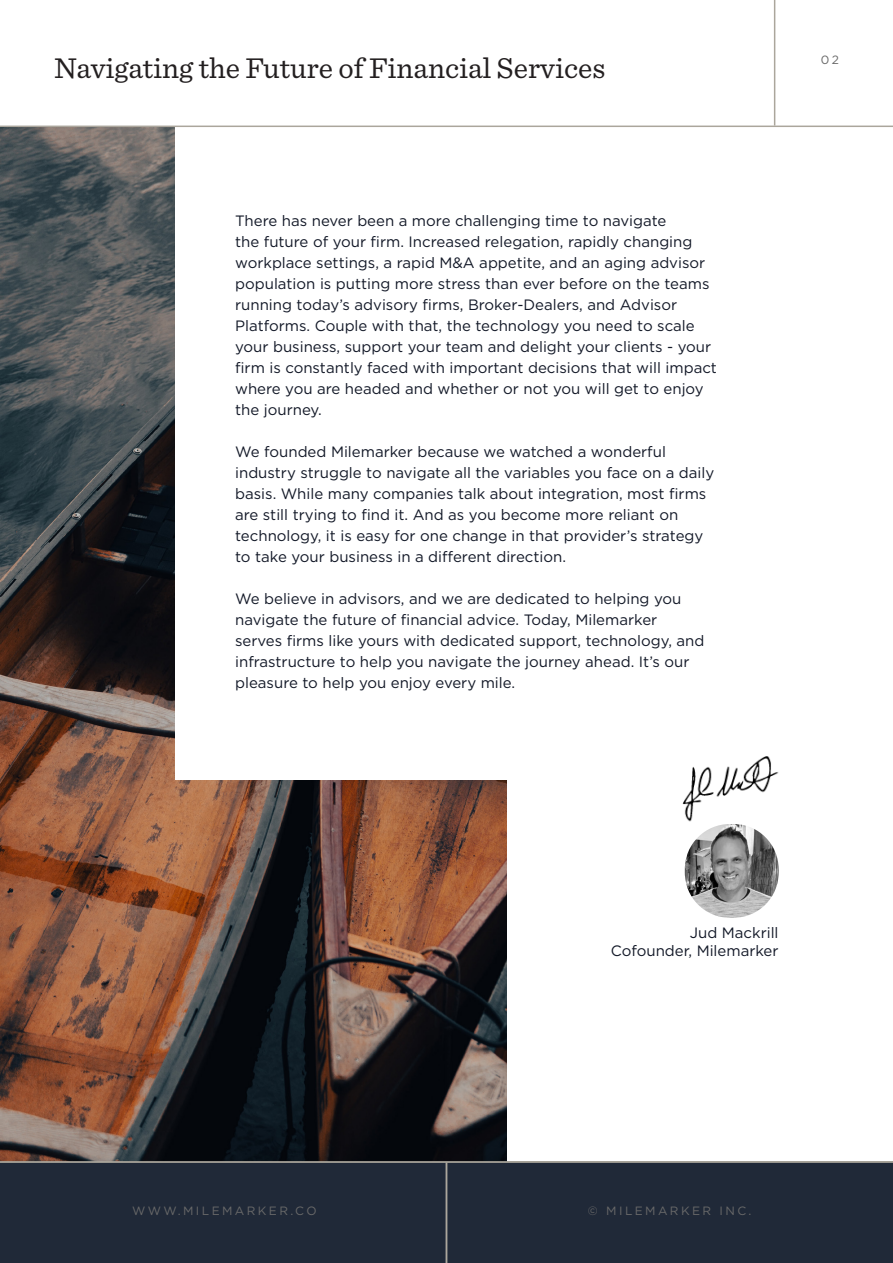
<style>
.page{position:relative;width:893px;height:1263px;background:#fff}
.page>*{position:absolute;margin:0;border:0;box-sizing:border-box;transform-origin:0 0}
.Page_Title{font:30px "Sentinel";color:#231f20}
.t1{font:15px/21px "Gotham";color:#121827}
.t2{font:12px "Gotham";letter-spacing:.2em;color:#696969}
</style>
<div class="page">
<div style="left:0;top:1162px;width:893px;height:101px;background:#202938"></div>
<img style="left:0;top:127px;width:506px;height:1034px">
<div style="left:175px;top:126px;width:604px;height:654px;background:#fff"></div>
<img style="left:685px;top:824px;width:94px;height:94px">
<img style="left:682px;top:756px;width:97px;height:65px">
<hr style="left:0;top:126px;width:893px;height:1px;background:#aba69c">
<hr style="left:0;top:1161px;width:893px;height:2px;background:#aba69c">
<hr style="left:774px;top:0;width:1px;height:126px;background:#aba69c">
<hr style="left:446px;top:1163px;width:1px;height:100px;background:#aba69c">
<p class="Page_Title" style="left:54px;top:45px;width:553px">Navigating the Future of Financial Services</p>
<p class="t1" style="left:235px;top:210px;width:483px">There has never been a more challenging time to navigate<br>the future of your firm. Increased relegation, rapidly changing workplace settings, a rapid M&amp;A appetite, and an aging advisor population is putting more stress than ever before on the teams running today’s advisory firms, Broker-Dealers, and Advisor Platforms. Couple with that, the technology you need to scale your business, support your team and delight your clients - your firm is constantly faced with important decisions that will impact where you are headed and whether or not you will get to enjoy the journey.</p>
<p class="t1" style="left:235px;top:441px;width:481px">We founded Milemarker because we watched a wonderful industry struggle to navigate all the variables you face on a daily basis. While many companies talk about integration, most firms are still trying to find it. And as you become more reliant on technology, it is easy for one change in that provider’s strategy to take your business in a different direction.</p>
<p class="t1" style="left:235px;top:588px;width:471px">We believe in advisors, and we are dedicated to helping you navigate the future of financial advice. Today, Milemarker serves firms like yours with dedicated support, technology, and infrastructure to help you navigate the journey ahead. It’s our pleasure to help you enjoy every mile.</p>
<p class="t2" style="left:821px;top:52px;width:20px">02</p>
<p class="t1" style="left:690px;top:922px;width:90px">Jud Mackrill</p>
<p class="t1" style="left:611px;top:940px;width:169px">Cofounder, Milemarker</p>
<p class="t2" style="left:132px;top:1203px;width:186px">WWW.MILEMARKER.CO</p>
<p class="t2" style="left:588px;top:1203px;width:165px">© MILEMARKER INC.</p>
</div>
